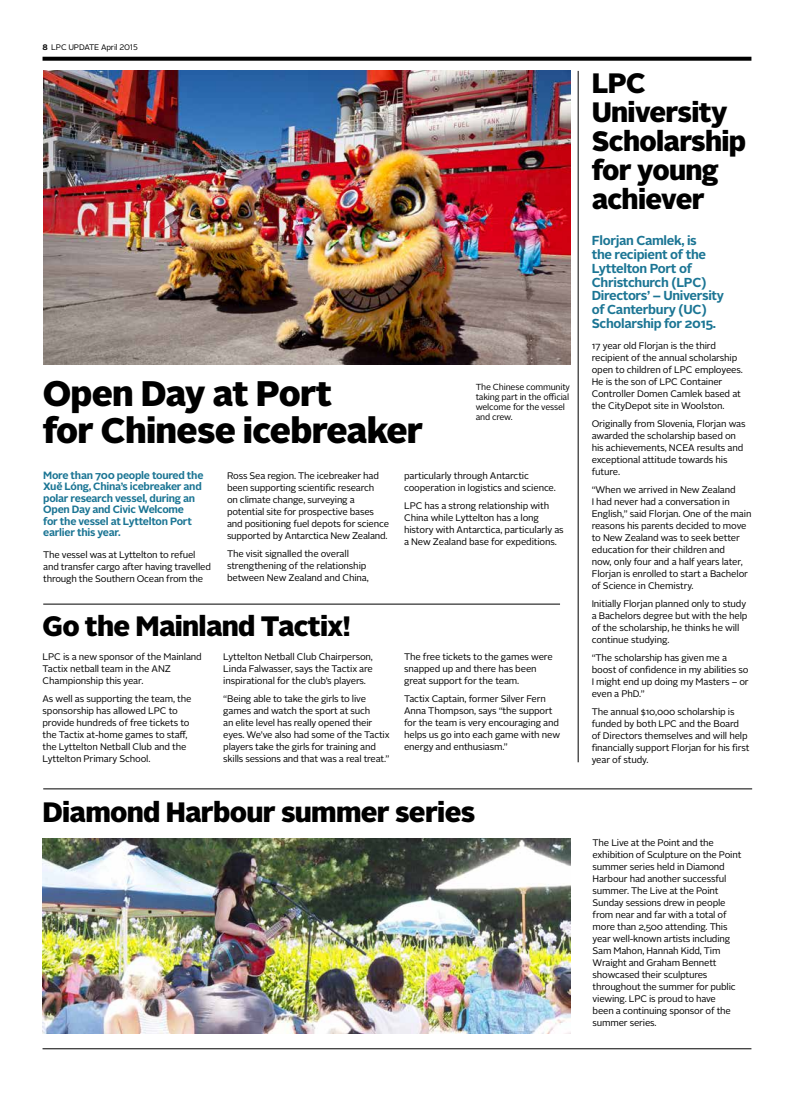
<style>
.page{position:relative;width:794px;height:1106px;background:#fff}
.page>*{position:absolute;margin:0;border:0;box-sizing:border-box;transform-origin:0 0}
.t1{font:900 35.5px/37px "Alright Sans";letter-spacing:-.02em;color:#000}
.t2{font:900 28px/29px "Alright Sans";letter-spacing:-.025em;color:#000}
.t3{font:700 13px/13.8px "Alright Sans";letter-spacing:-.025em;color:#1b7594}
.t4{font:700 10.6px/11.5px "Alright Sans";letter-spacing:-.025em;color:#1b7594}
.t5{font:9.5px/12px "Alright Sans";letter-spacing:-.015em;color:#000}
.t6{font:8.8px/10px "Alright Sans";letter-spacing:-.02em;color:#000}
.t7{font:8px "Alright Sans";letter-spacing:-.02em;color:#000}
.s1{font-weight:700}
</style>
<div class="page">
<svg style="left:43px;top:57px;width:708px;height:4px;background:#121212"></svg>
<img style="left:43px;top:838px;width:527px;height:196px">
<img style="left:43px;top:71px;width:527px;height:294px">
<hr style="left:578px;top:71px;width:1px;height:691px;background:#000">
<hr style="left:43px;top:788px;width:709px;height:1px;background:#000">
<hr style="left:43px;top:603px;width:517px;height:1px;background:#000">
<hr style="left:43px;top:1048px;width:708px;height:1px;background:#000">
<p class="t7" style="left:43px;top:42px;width:97px"><span class="s1">8</span> LPC UPDATE April 2015</p>
<h1 class="t1" style="left:43px;top:374px;width:382px">Open Day at Port<br>for Chinese icebreaker</h1>
<p class="t6" style="left:476px;top:382px;width:96px">The Chinese community taking part in the official welcome for the vessel and crew.</p>
<p class="t4" style="left:43px;top:469px;width:162px">More than 700 people toured the<br>Xuě Lóng, China’s icebreaker and polar research vessel, during an<br>Open Day and Civic Welcome<br>for the vessel at Lyttelton Port earlier this year.</p>
<p class="t5" style="left:43px;top:548px;width:169px">The vessel was at Lyttelton to refuel and transfer cargo after having travelled through the Southern Ocean from the</p>
<p class="t5" style="left:227px;top:470px;width:164px">Ross Sea region. The icebreaker had been supporting scientific research<br>on climate change, surveying a potential site for prospective bases and positioning fuel depots for science supported by Antarctica New Zealand.</p>
<p class="t5" style="left:227px;top:548px;width:143px">The visit signalled the overall strengthening of the relationship between New Zealand and China,</p>
<h2 class="t2" style="left:43px;top:611px;width:309px">Go the Mainland Tactix!</h2>
<p class="t5" style="left:43px;top:651px;width:161px">LPC is a new sponsor of the Mainland<br>Tactix netball team in the ANZ<br>Championship this year.</p>
<p class="t5" style="left:43px;top:693px;width:150px">As well as supporting the team, the sponsorship has allowed LPC to provide hundreds of free tickets to the Tactix at-home games to staff, the Lyttelton Netball Club and the<br>Lyttelton Primary School.</p>
<p class="t5" style="left:223px;top:651px;width:151px;text-align:justify">Lyttelton Netball Club Chairperson, Linda Falwasser, says the Tactix are inspirational for the club’s players.</p>
<p class="t5" style="left:223px;top:693px;width:168px">“Being able to take the girls to live games and watch the sport at such<br>an elite level has really opened their eyes. We’ve also had some of the Tactix players take the girls for training and skills sessions and that was a real treat.”</p>
<p class="t5" style="left:404px;top:470px;width:153px">particularly through Antarctic cooperation in logistics and science.</p>
<p class="t5" style="left:404px;top:500px;width:161px">LPC has a strong relationship with China while Lyttelton has a long history with Antarctica, particularly as a New Zealand base for expeditions.</p>
<p class="t5" style="left:404px;top:651px;width:150px">The free tickets to the games were snapped up and there has been great support for the team.</p>
<p class="t5" style="left:404px;top:693px;width:157px">Tactix Captain, former Silver Fern<br>Anna Thompson, says “the support for the team is very encouraging and helps us go into each game with new energy and enthusiasm.”</p>
<h2 class="t2" style="left:43px;top:797px;width:434px">Diamond Harbour summer series</h2>
<h2 class="t2" style="left:591px;top:69px;width:156px">LPC<br>University<br>Scholarship for young achiever</h2>
<h3 class="t3" style="left:591px;top:234px;width:134px">Florjan Camlek, is<br>the recipient of the<br>Lyttelton Port of<br>Christchurch (LPC)<br>Directors’ – University of Canterbury (UC)<br>Scholarship for 2015.</h3>
<p class="t5" style="left:591px;top:340px;width:153px">17 year old Florjan is the third recipient of the annual scholarship open to children of LPC employees.<br>He is the son of LPC Container<br>Controller Domen Camlek based at the CityDepot site in Woolston.</p>
<p class="t5" style="left:591px;top:418px;width:155px">Originally from Slovenia, Florjan was awarded the scholarship based on his achievements, NCEA results and exceptional attitude towards his future.</p>
<p class="t5" style="left:591px;top:484px;width:161px">“When we arrived in New Zealand<br>I had never had a conversation in English,” said Florjan. One of the main reasons his parents decided to move to New Zealand was to seek better education for their children and<br>now, only four and a half years later, Florjan is enrolled to start a Bachelor of Science in Chemistry.</p>
<p class="t5" style="left:591px;top:598px;width:157px">Initially Florjan planned only to study a Bachelors degree but with the help of the scholarship, he thinks he will continue studying.</p>
<p class="t5" style="left:591px;top:652px;width:159px">“The scholarship has given me a boost of confidence in my abilities so<br>I might end up doing my Masters – or even a PhD.”</p>
<p class="t5" style="left:591px;top:706px;width:159px">The annual $10,000 scholarship is funded by both LPC and the Board of Directors themselves and will help financially support Florjan for his first year of study.</p>
<p class="t5" style="left:592px;top:837px;width:150px">The Live at the Point and the exhibition of Sculpture on the Point summer series held in Diamond<br>Harbour had another successful summer. The Live at the Point<br>Sunday sessions drew in people from near and far with a total of more than 2,500 attending. This year well-known artists including<br>Sam Mahon, Hannah Kidd, Tim<br>Wraight and Graham Bennett showcased their sculptures throughout the summer for public viewing. LPC is proud to have<br>been a continuing sponsor of the summer series.</p>
</div>
